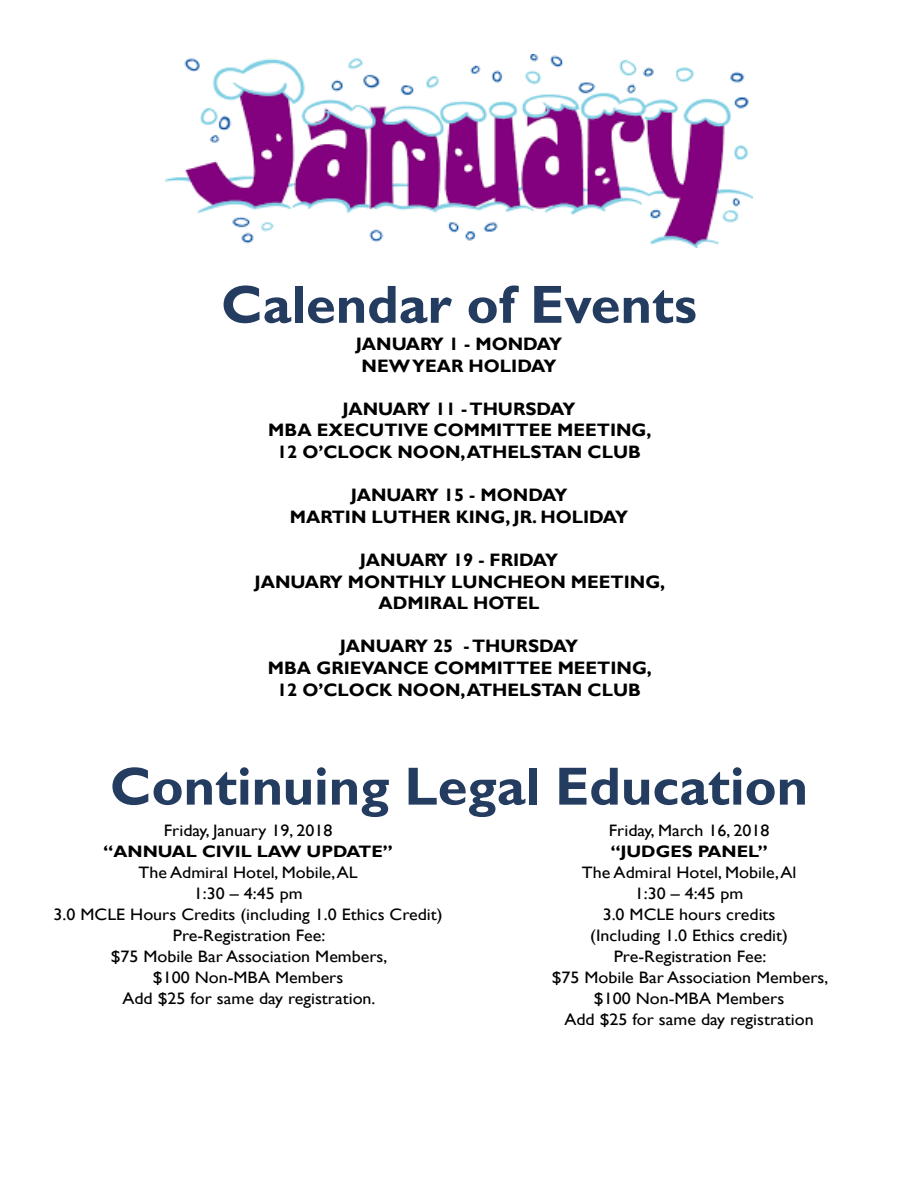
<style>
.page{position:relative;width:918px;height:1188px;background:#fff}
.page>*{position:absolute;margin:0;border:0;box-sizing:border-box;transform-origin:0 0}
.t1{font:700 54px "Gill Sans";color:#233c5f}
.t2{font:700 18px/21.6px "Gill Sans";color:#000;text-align:center}
.t3{font:16.5px/21px "Gill Sans";color:#000;text-align:center;scale:1.09 1}
.t4{font:700 16.5px "Gill Sans";color:#000;scale:1.09 1}
</style>
<div class="page">
<img style="left:166px;top:54px;width:586px;height:194px">
<h1 class="t1" style="left:221px;top:272px;width:477px">Calendar of Events</h1>
<p class="t2" style="left:356px;top:334px;width:208px">JANUARY 1 - MONDAY<br>NEW YEAR HOLIDAY</p>
<p class="t2" style="left:268px;top:398px;width:385px">JANUARY 11 - THURSDAY<br>MBA EXECUTIVE COMMITTEE MEETING,<br>12 O’CLOCK NOON, ATHELSTAN CLUB</p>
<p class="t2" style="left:290px;top:485px;width:340px">JANUARY 15 - MONDAY<br>MARTIN LUTHER KING, JR. HOLIDAY</p>
<p class="t2" style="left:255px;top:550px;width:412px">JANUARY 19 - FRIDAY<br>JANUARY MONTHLY LUNCHEON MEETING,<br>ADMIRAL HOTEL</p>
<p class="t2" style="left:268px;top:636px;width:386px">JANUARY 25 - THURSDAY<br>MBA GRIEVANCE COMMITTEE MEETING,<br>12 O’CLOCK NOON, ATHELSTAN CLUB</p>
<h1 class="t1" style="left:110px;top:754px;width:700px">Continuing Legal Education</h1>
<p class="t3" style="left:164px;top:820px;width:156px">Friday, January 19, 2018</p>
<p class="t4" style="left:103px;top:841px;width:267px">“ANNUAL CIVIL LAW UPDATE”</p>
<p class="t3" style="left:54px;top:862px;width:358px">The Admiral Hotel, Mobile, AL<br>1:30 – 4:45 pm<br>3.0 MCLE Hours Credits (including 1.0 Ethics Credit)<br>Pre-Registration Fee:<br>$75 Mobile Bar Association Members,<br>$100 Non-MBA Members<br>Add $25 for same day registration.</p>
<p class="t3" style="left:609px;top:820px;width:149px">Friday, March 16, 2018</p>
<p class="t4" style="left:610px;top:841px;width:146px">“JUDGES PANEL”</p>
<p class="t3" style="left:552px;top:862px;width:255px">The Admiral Hotel, Mobile, Al<br>1:30 – 4:45 pm<br>3.0 MCLE hours credits<br>(Including 1.0 Ethics credit)<br>Pre-Registration Fee:<br>$75 Mobile Bar Association Members, $100 Non-MBA Members<br>Add $25 for same day registration</p>
</div>
